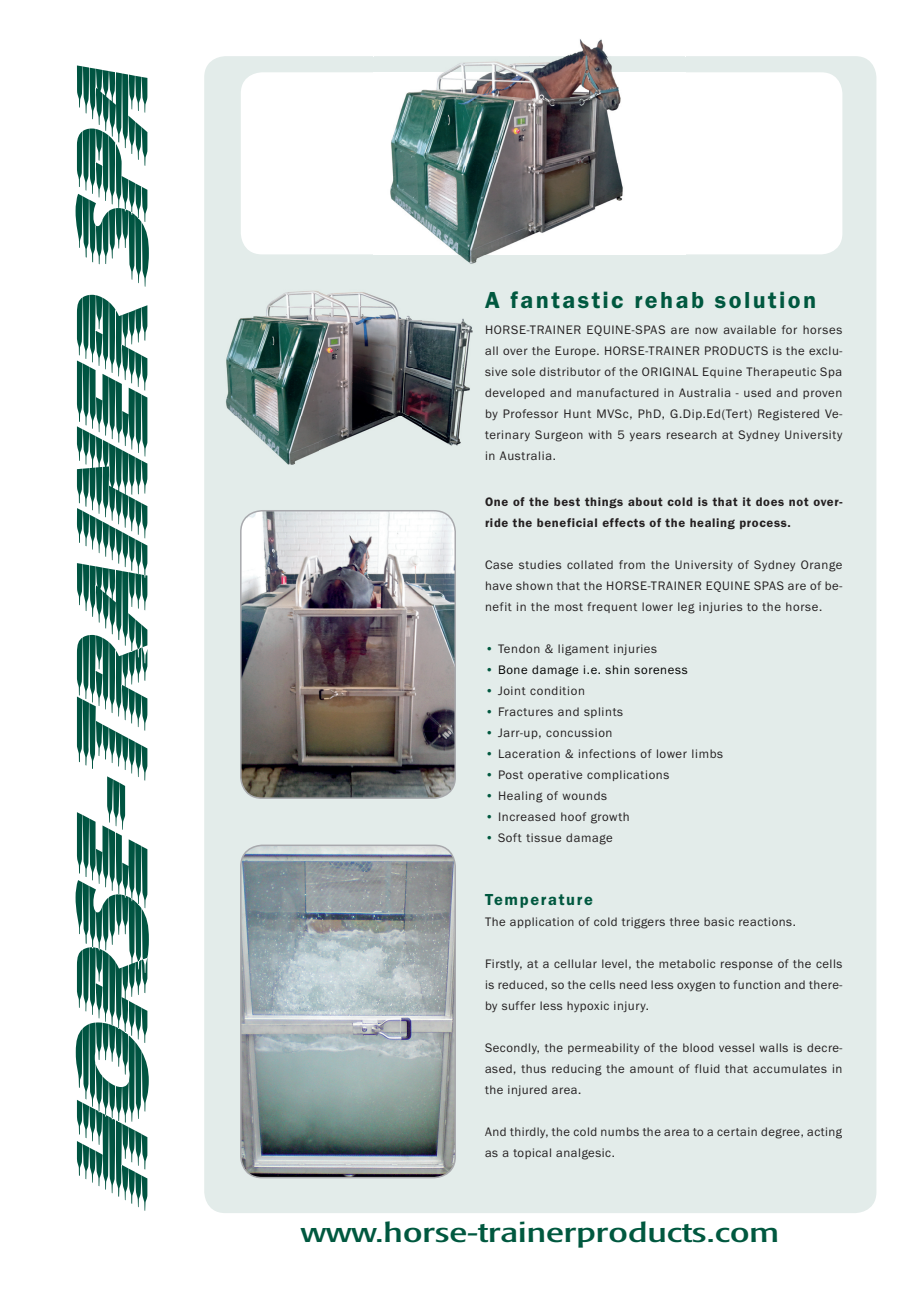
<style>
.page{position:relative;width:919px;height:1289px;background:#fff}
.page>*{position:absolute;margin:0;border:0;box-sizing:border-box;transform-origin:0 0}
.t1{font:condensed 27px "Formata";color:#00583f;scale:1.5 1}
.t2{font:600 24px "Franklin Gothic Itc T";letter-spacing:.1em;color:#00583f}
.t3{font:600 16.5px "Franklin Gothic Itc T";letter-spacing:.1em;color:#00583f}
.t4{font:12.75px/21px "Franklin Gothic Itc T";letter-spacing:.04em;color:#231f20;text-align:justify}
.t5{font:600 12.75px/21px "Franklin Gothic Itc T";letter-spacing:.05em;color:#231f20}
.t6{font:12.75px "Franklin Gothic Itc T";letter-spacing:.05em;color:#000}
.s1{color:#00583f}
</style>
<div class="page">
<div style="left:204px;top:56px;width:672px;height:1157px;background:#e3ecea;border-radius:21px"></div>
<div style="left:241px;top:72px;width:601px;height:182px;background:#fff;border-radius:21px"></div>
<svg style="left:76px;top:295px;width:73px;height:915px"></svg>
<svg style="left:76px;top:66px;width:73px;height:221px"></svg>
<img style="left:446px;top:39px;width:166px;height:33px">
<img style="left:374px;top:254px;width:311px;height:10px">
<img style="left:390px;top:72px;width:233px;height:182px">
<img style="left:241px;top:510px;width:214px;height:288px;border-radius:21px">
<div style="left:240px;top:510px;width:216px;height:289px;border:2px solid #a8a9ad;border-radius:21px"></div>
<img style="left:241px;top:845px;width:214px;height:332px;border-radius:21px">
<div style="left:240px;top:844px;width:216px;height:334px;border:2px solid #a8a9ad;border-radius:21px"></div>
<img style="left:226px;top:290px;width:246px;height:174px">
<h2 class="t2" style="left:485px;top:286px;width:332px">A fantastic rehab solution</h2>
<p class="t4" style="left:485px;top:319px;width:359px">HORSE-TRAINER EQUINE-SPAS are now available for horses all over the Europe. HORSE-TRAINER PRODUCTS is the exclu&shy;sive sole distributor of the ORIGINAL Equine Therapeutic Spa developed and manufactured in Australia - used and proven by Professor Hunt MVSc, PhD, G.Dip.Ed(Tert) Registered Ve&shy;terinary Surgeon with 5 years research at Sydney University in Australia.</p>
<p class="t5" style="left:485px;top:491px;width:359px">One of the best things about cold is that it does not over&shy;ride the beneficial effects of the healing process.</p>
<p class="t4" style="left:485px;top:554px;width:359px">Case studies collated from the University of Sydney Orange have shown that the HORSE-TRAINER EQUINE SPAS are of be&shy;nefit in the most frequent lower leg injuries to the horse.</p>
<p class="t4" style="left:485px;top:638px;width:174px"><span class="s1">•</span> Tendon &amp; ligament injuries</p>
<p class="t6" style="left:485px;top:662px;width:204px"><span class="s1">•</span> Bone damage i.e. shin soreness</p>
<p class="t4" style="left:485px;top:680px;width:101px"><span class="s1">•</span> Joint condition</p>
<p class="t4" style="left:485px;top:701px;width:140px"><span class="s1">•</span> Fractures and splints</p>
<p class="t4" style="left:485px;top:722px;width:129px"><span class="s1">•</span> Jarr-up, concussion</p>
<p class="t4" style="left:485px;top:743px;width:239px"><span class="s1">•</span> Laceration &amp; infections of lower limbs</p>
<p class="t4" style="left:485px;top:764px;width:186px"><span class="s1">•</span> Post operative complications</p>
<p class="t4" style="left:485px;top:785px;width:124px"><span class="s1">•</span> Healing of wounds</p>
<p class="t4" style="left:485px;top:806px;width:146px"><span class="s1">•</span> Increased hoof growth</p>
<p class="t4" style="left:485px;top:827px;width:129px"><span class="s1">•</span> Soft tissue damage</p>
<p class="t3" style="left:485px;top:890px;width:109px">Temperature</p>
<p class="t4" style="left:485px;top:911px;width:312px">The application of cold triggers three basic reactions.</p>
<p class="t4" style="left:485px;top:953px;width:359px">Firstly, at a cellular level, the metabolic response of the cells is reduced, so the cells need less oxygen to function and there&shy;by suffer less hypoxic injury.</p>
<p class="t4" style="left:485px;top:1037px;width:359px">Secondly, the permeability of the blood vessel walls is decre&shy;ased, thus reducing the amount of fluid that accumulates in the injured area.</p>
<p class="t4" style="left:485px;top:1121px;width:358px">And thirdly, the cold numbs the area to a certain degree, acting as a topical analgesic.</p>
<h1 class="t1" style="left:301px;top:1216px;width:320px">www.horse-trainerproducts.com</h1>
</div>
